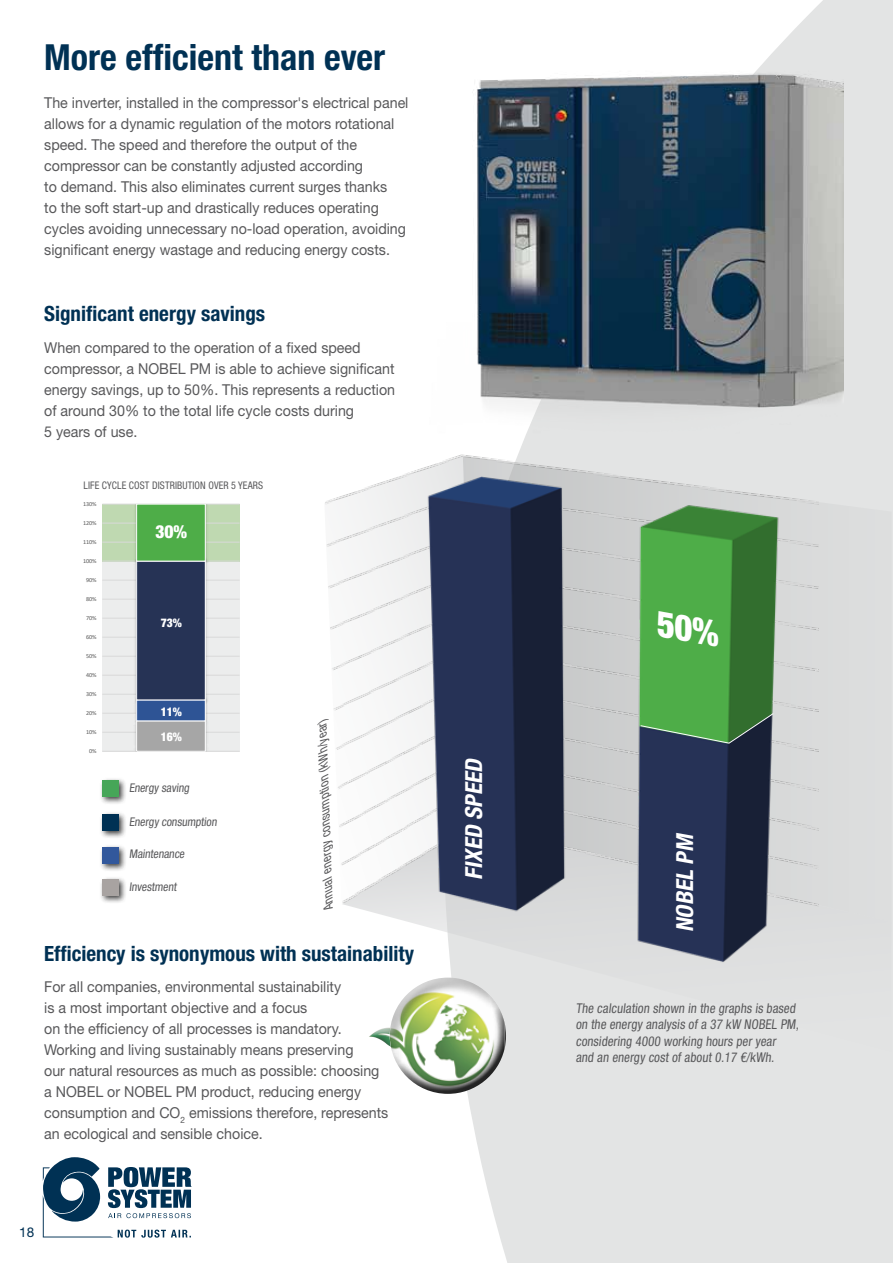
<style>
.page{position:relative;width:893px;height:1263px;background:#fff}
.page>*{position:absolute;margin:0;border:0;box-sizing:border-box;transform-origin:0 0}
.t1{font:700 condensed 36px "Helvetica Neue LT Std";color:#003154}
.t2{font:italic 700 condensed 23.55px "Helvetica Neue LT Std";color:#fff}
.t3{font:700 condensed 21px "Helvetica Neue LT Std";color:#003154}
.t4{font:18px "Calibri";color:#595959}
.t5{font:900 condensed 18px "Helvetica Neue LT Std";color:#fff}
.t6{font:15px/21px "Helvetica Neue LT Std";color:#58585a;scale:.95 1}
.t7{font:condensed 13.5px/16.2px "Helvetica Neue LT Std";color:#58585a;scale:.95 1}
.t8{font:13.5px "Helvetica Neue LT Std";color:#003154}
.t9{font:italic condensed 12.9px "Helvetica Neue LT Std";color:#58585a}
.t10{font:condensed 12px "Helvetica Neue LT Std";color:#58585a}
.t11{font:900 condensed 12px "Helvetica Neue LT Std";color:#fff}
.t12{font:condensed 10.5px "Helvetica Neue LT Std";letter-spacing:.01em;color:#58585a;scale:.95 1}
.t13{font:6.15px "Calibri";letter-spacing:.005em;color:#595959}
</style>
<div class="page">
<svg style="left:469px;top:0;width:424px;height:1263px;background:#e6e7e7"></svg>
<svg style="left:43px;top:1157px;width:149px;height:80px"></svg>
<img style="left:469px;top:38px;width:374px;height:418px">
<div style="left:818px;top:456px;width:74px;height:369px;background:#dcdddd"></div>
<div style="left:509px;top:825px;width:384px;height:227px;background:#e1e2e2"></div>
<div style="left:361px;top:995px;width:148px;height:105px;background:#000;opacity:.75"></div>
<div style="left:102px;top:504px;width:137px;height:248px;background:#eceded"></div>
<div style="left:102px;top:504px;width:137px;height:58px;background:#bfd9b1"></div>
<hr style="left:102px;top:751px;width:137px;height:1px;background:#d9d9d9">
<hr style="left:102px;top:732px;width:137px;height:1px;background:#d9d9d9">
<hr style="left:102px;top:713px;width:137px;height:1px;background:#d9d9d9">
<hr style="left:102px;top:694px;width:137px;height:1px;background:#d9d9d9">
<hr style="left:102px;top:675px;width:137px;height:1px;background:#d9d9d9">
<hr style="left:102px;top:656px;width:137px;height:1px;background:#d9d9d9">
<hr style="left:102px;top:637px;width:137px;height:1px;background:#d9d9d9">
<hr style="left:102px;top:618px;width:137px;height:1px;background:#d9d9d9">
<hr style="left:102px;top:599px;width:137px;height:1px;background:#d9d9d9">
<hr style="left:102px;top:580px;width:137px;height:1px;background:#d9d9d9">
<hr style="left:102px;top:561px;width:137px;height:1px;background:#d9d9d9">
<hr style="left:102px;top:542px;width:137px;height:1px;background:#d9d9d9">
<hr style="left:102px;top:523px;width:137px;height:1px;background:#d9d9d9">
<hr style="left:102px;top:504px;width:137px;height:1px;background:#d9d9d9">
<img style="left:134px;top:724px;width:74px;height:27px">
<img style="left:134px;top:704px;width:74px;height:20px">
<img style="left:134px;top:564px;width:75px;height:140px">
<img style="left:133px;top:504px;width:76px;height:60px">
<div style="left:137px;top:721px;width:68px;height:30px;background:#a6a6a6"></div>
<div style="left:136px;top:721px;width:69px;height:30px;border:1px solid #fff"></div>
<div style="left:137px;top:700px;width:68px;height:21px;background:#2e5495"></div>
<div style="left:137px;top:561px;width:68px;height:139px;background:#263355"></div>
<div style="left:136px;top:561px;width:69px;height:139px;border:1px solid #fff"></div>
<div style="left:137px;top:504px;width:68px;height:57px;background:#4ead48"></div>
<img style="left:325px;top:448px;width:493px;height:568px">
<svg style="left:640px;top:713px;width:134px;height:30px;background:#427c4c"></svg>
<div style="left:99px;top:811px;width:28px;height:28px;background:#000;opacity:.75"></div>
<div style="left:102px;top:814px;width:16px;height:16px;background:#003154"></div>
<div style="left:99px;top:778px;width:28px;height:28px;background:#000;opacity:.75"></div>
<div style="left:102px;top:780px;width:16px;height:17px;background:#46a658"></div>
<div style="left:99px;top:844px;width:28px;height:28px;background:#000;opacity:.75"></div>
<div style="left:102px;top:847px;width:16px;height:16px;background:#32589c"></div>
<div style="left:99px;top:876px;width:28px;height:28px;background:#000;opacity:.75"></div>
<div style="left:102px;top:879px;width:16px;height:16px;background:#a8a3a1"></div>
<div style="left:658px;top:611px;width:60px;height:36px;background:#4ead48"></div>
<h1 class="t1" style="left:44px;top:36px;width:343px">More efficient than ever</h1>
<p class="t6" style="left:44px;top:92px;width:385px">The inverter, installed in the compressor's electrical panel allows for a dynamic regulation of the motors rotational speed. The speed and therefore the output of the compressor can be constantly adjusted according<br>to demand. This also eliminates current surges thanks<br>to the soft start-up and drastically reduces operating cycles avoiding unnecessary no-load operation, avoiding significant energy wastage and reducing energy costs.</p>
<h3 class="t3" style="left:44px;top:301px;width:222px">Significant energy savings</h3>
<p class="t6" style="left:44px;top:337px;width:371px">When compared to the operation of a fixed speed compressor, a NOBEL PM is able to achieve significant energy savings, up to 50%. This represents a reduction of around 30% to the total life cycle costs during<br>5 years of use.</p>
<p class="t12" style="left:84px;top:479px;width:190px">LIFE CYCLE COST DISTRIBUTION OVER 5 YEARS</p>
<p class="t13" style="left:83px;top:499px;width:15px">130%</p>
<p class="t13" style="left:83px;top:518px;width:15px">120%</p>
<p class="t13" style="left:83px;top:537px;width:15px">110%</p>
<p class="t13" style="left:83px;top:557px;width:15px">100%</p>
<p class="t13" style="left:86px;top:576px;width:12px">90%</p>
<p class="t13" style="left:86px;top:595px;width:12px">80%</p>
<p class="t13" style="left:86px;top:614px;width:12px">70%</p>
<p class="t13" style="left:86px;top:633px;width:12px">60%</p>
<p class="t13" style="left:86px;top:652px;width:12px">50%</p>
<p class="t13" style="left:86px;top:671px;width:12px">40%</p>
<p class="t13" style="left:86px;top:690px;width:12px">30%</p>
<p class="t13" style="left:86px;top:709px;width:12px">20%</p>
<p class="t13" style="left:86px;top:728px;width:12px">10%</p>
<p class="t13" style="left:89px;top:747px;width:9px">0%</p>
<p class="t5" style="left:156px;top:521px;width:33px">30%</p>
<p class="t11" style="left:161px;top:616px;width:23px">73%</p>
<p class="t11" style="left:161px;top:704px;width:23px">11%</p>
<p class="t11" style="left:161px;top:729px;width:23px">16%</p>
<p class="t10" style="left:129px;top:781px;width:63px">Energy saving</p>
<p class="t10" style="left:129px;top:814px;width:91px">Energy consumption</p>
<p class="t10" style="left:129px;top:847px;width:59px">Maintenance</p>
<p class="t10" style="left:129px;top:880px;width:51px">Investment</p>
<p class="t9" style="left:321px;top:909px;width:192px;rotate:-92deg">Annual energy consumption (kWh/year)</p>
<h3 class="t3" style="left:44px;top:940px;width:371px">Efficiency is synonymous with sustainability</h3>
<p class="t6" style="left:44px;top:976px;width:364px">For all companies, environmental sustainability<br>is a most important objective and a focus<br>on the efficiency of all processes is mandatory.<br>Working and living sustainably means preserving<br>our natural resources as much as possible: choosing a NOBEL or NOBEL PM product, reducing energy consumption and CO<sub>2</sub> emissions therefore, represents an ecological and sensible choice.</p>
<p class="t8" style="left:19px;top:1224px;width:17px">18</p>
<h2 class="t2" style="left:459px;top:880px;width:127px;rotate:-90deg">FIXED SPEED</h2>
<h2 class="t2" style="left:670px;top:932px;width:104px;rotate:-90deg">NOBEL PM</h2>
<p class="t7" style="left:576px;top:1000px;width:238px">The calculation shown in the graphs is based on the energy analysis of a 37 kW NOBEL PM, considering 4000 working hours per year and an energy cost of about 0.17 €/kWh.</p>
<p class="t4" style="left:619px;top:1034px;width:75px">Risparmio</p>
</div>
